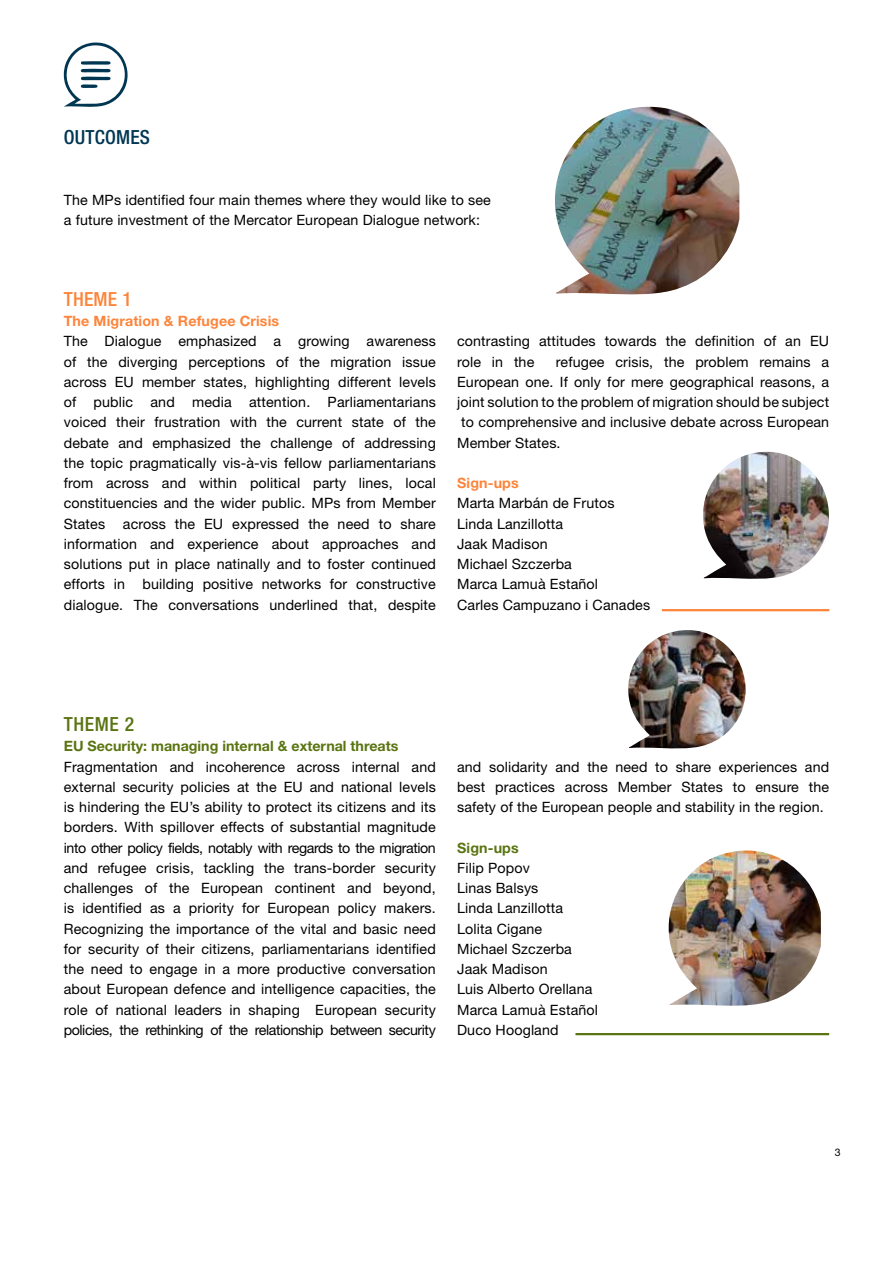
<style>
.page{position:relative;width:893px;height:1263px;background:#fff}
.page>*{position:absolute;margin:0;border:0;box-sizing:border-box;transform-origin:0 0}
.t1{font:500 condensed 19.5px "Helvetica Neue";letter-spacing:.01em;color:#003652}
.t2{font:500 condensed 19.5px "Helvetica Neue";letter-spacing:.01em;color:#fd843a}
.t3{font:500 condensed 19.5px "Helvetica Neue";letter-spacing:.03em;color:#5a7411}
.t4{font:14.25px/20.2px "Helvetica Neue LT";letter-spacing:.01em;color:#000;text-align:justify}
.t5{font:700 14.25px "Helvetica Neue LT";color:#5a7411}
.t6{font:700 14.25px "Helvetica Neue LT";letter-spacing:.01em;color:#fd843a}
.t7{font:10.5px "Helvetica Neue LT";color:#000}
</style>
<div class="page">
<svg style="left:63px;top:42px;width:65px;height:65px"></svg>
<hr style="left:575px;top:1033px;width:254px;height:2px;background:#5a7411">
<hr style="left:662px;top:609px;width:167px;height:2px;background:#fd843a">
<img style="left:628px;top:630px;width:118px;height:119px">
<img style="left:668px;top:850px;width:153px;height:156px">
<img style="left:703px;top:452px;width:126px;height:127px">
<img style="left:555px;top:107px;width:184px;height:188px">
<h1 class="t1" style="left:64px;top:125px;width:88px">OUTCOMES</h1>
<p class="t4" style="left:64px;top:189px;width:429px">The MPs identified four main themes where they would like to see a future investment of the Mercator European Dialogue network:</p>
<h1 class="t2" style="left:64px;top:287px;width:69px">THEME 1</h1>
<p class="t6" style="left:64px;top:312px;width:217px">The Migration &amp; Refugee Crisis</p>
<p class="t4" style="left:64px;top:331px;width:374px">The Dialogue emphasized a growing awareness of the diverging perceptions of the migration issue across EU member states, highlighting different levels of public and media attention. Parliamentarians voiced their frustration with the current state of the debate and emphasized the challenge of addressing the topic pragmatically vis-à-vis fellow parliamentarians from across and within political party lines, local constituencies and the wider public. MPs from Member States across the EU expressed the need to share information and experience about approaches and solutions put in place natinally and to foster continued efforts in building positive networks for constructive dialogue. The conversations underlined that, despite</p>
<p class="t4" style="left:457px;top:331px;width:374px">contrasting attitudes towards the definition of an EU role in the</p>
<p class="t4" style="left:457px;top:351px;width:374px;text-indent:99px">refugee crisis, the problem remains a European one. If only for mere geographical reasons, a joint solution to the problem of migration should be subject to comprehensive and inclusive debate across European Member States.</p>
<p class="t6" style="left:457px;top:474px;width:63px">Sign-ups</p>
<p class="t4" style="left:457px;top:493px;width:195px;text-align:left">Marta Marbán de Frutos<br>Linda Lanzillotta<br>Jaak Madison<br>Michael Szczerba<br>Marca Lamuà Estañol<br>Carles Campuzano i Canades</p>
<h1 class="t3" style="left:64px;top:712px;width:72px">THEME 2</h1>
<p class="t5" style="left:64px;top:737px;width:336px">EU Security: managing internal &amp; external threats</p>
<p class="t4" style="left:64px;top:756px;width:374px">Fragmentation and incoherence across internal and external security policies at the EU and national levels is hindering the EU’s ability to protect its citizens and its borders. With spillover effects of substantial magnitude into other policy fields, notably with regards to the migration and refugee crisis, tackling the trans-border security challenges of the European continent and beyond, is identified as a priority for European policy makers.<br>Recognizing the importance of the vital and basic need for security of their citizens, parliamentarians identified the need to engage in a more productive conversation about European defence and intelligence capacities, the role of national leaders in shaping European security policies, the rethinking of the relationship between security</p>
<p class="t4" style="left:457px;top:756px;width:374px">and solidarity and the need to share experiences and best practices across Member States to ensure the safety of the European people and stability in the region.</p>
<p class="t5" style="left:457px;top:839px;width:63px">Sign-ups</p>
<p class="t4" style="left:457px;top:857px;width:142px;text-align:left">Filip Popov<br>Linas Balsys<br>Linda Lanzillotta<br>Lolita Cigane<br>Michael Szczerba<br>Jaak Madison<br>Luis Alberto Orellana<br>Marca Lamuà Estañol<br>Duco Hoogland</p>
<p class="t7" style="left:835px;top:1146px;width:7px">3</p>
</div>
